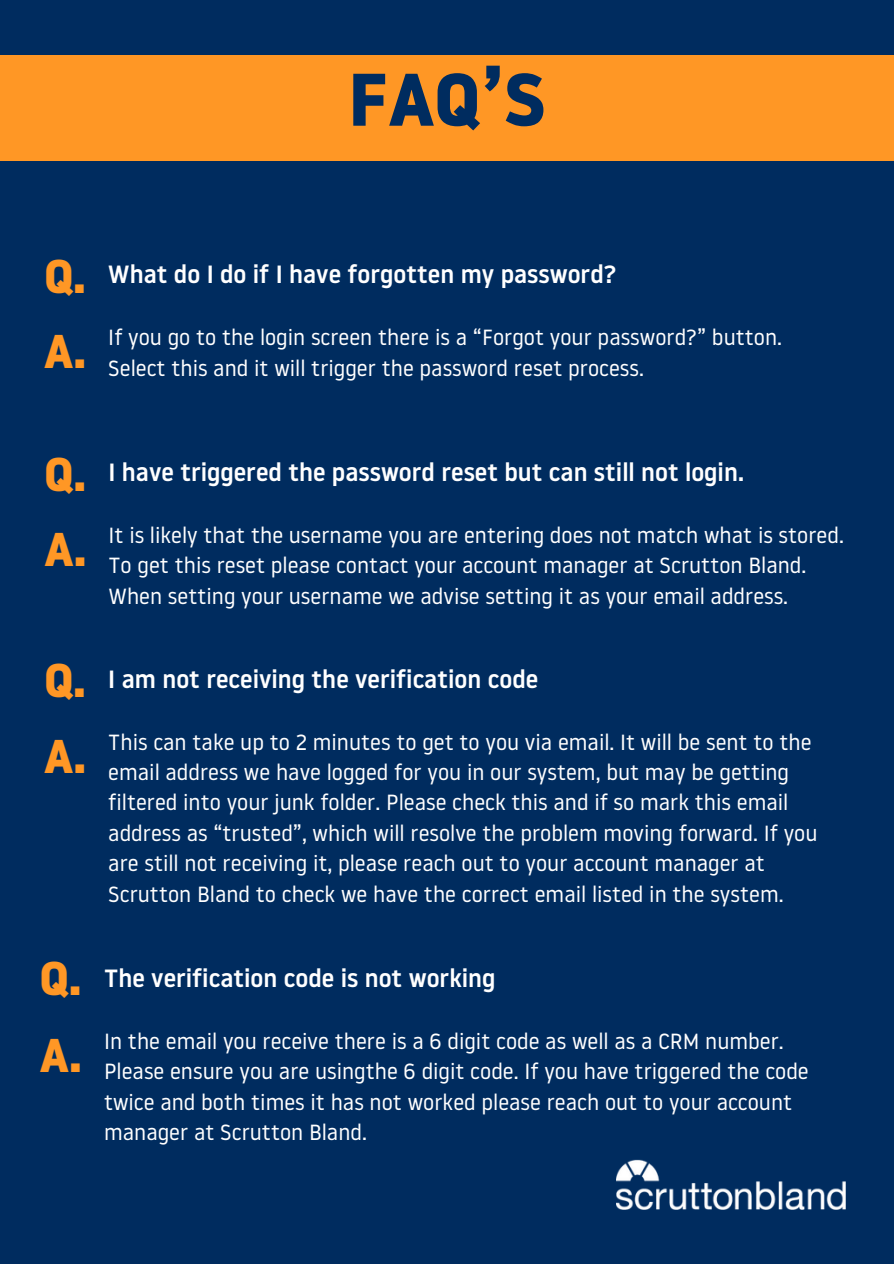
<style>
.page{position:relative;width:894px;height:1264px;background:#fff}
.page>*{position:absolute;margin:0;border:0;box-sizing:border-box;transform-origin:0 0}
.t1{font:700 74.25px "Noway";color:#002c5f}
.t2{font:700 47.25px "Noway";color:#ff9725}
.t3{font:500 24.9px "Noway";color:#fff}
.t4{font:21.9px/30.3px "Noway";color:#fff}
</style>
<div class="page">
<div style="left:0;top:0;width:893px;height:1263px;background:#002c5f"></div>
<img style="left:616px;top:1159px;width:229px;height:50px">
<div style="left:0;top:55px;width:893px;height:106px;background:#ff9725"></div>
<h2 class="t1" style="left:348px;top:70px;width:198px">FAQ’S</h2>
<p class="t2" style="left:44px;top:257px;width:43px">Q.</p>
<h2 class="t2" style="left:44px;top:333px;width:44px">A.</h2>
<h2 class="t3" style="left:108px;top:264px;width:509px">What do I do if I have forgotten my password?</h2>
<h3 class="t4" style="left:108px;top:324px;width:675px">If you go to the login screen there is a “Forgot your password?” button.<br>Select this and it will trigger the password reset process.</h3>
<h2 class="t2" style="left:45px;top:455px;width:43px">Q.</h2>
<h2 class="t2" style="left:44px;top:530px;width:44px">A.</h2>
<p class="t2" style="left:44px;top:661px;width:43px">Q.</p>
<h3 class="t2" style="left:44px;top:737px;width:44px">A.</h3>
<h2 class="t3" style="left:108px;top:462px;width:637px">I have triggered the password reset but can still not login.</h2>
<h2 class="t4" style="left:108px;top:522px;width:736px">It is likely that the username you are entering does not match what is stored.<br>To get this reset please contact your account manager at Scrutton Bland.<br>When setting your username we advise setting it as your email address.</h2>
<h2 class="t3" style="left:108px;top:669px;width:431px">I am not receiving the verification code</h2>
<h3 class="t4" style="left:108px;top:729px;width:710px">This can take up to 2 minutes to get to you via email. It will be sent to the email address we have logged for you in our system, but may be getting filtered into your junk folder. Please check this and if so mark this email address as “trusted”, which will resolve the problem moving forward. If you are still not receiving it, please reach out to your account manager at Scrutton Bland to check we have the correct email listed in the system.</h3>
<p class="t2" style="left:40px;top:959px;width:43px">Q.</p>
<p class="t2" style="left:40px;top:1036px;width:44px">A.</p>
<p class="t3" style="left:104px;top:968px;width:393px">The verification code is not working</p>
<h3 class="t4" style="left:104px;top:1028px;width:706px">In the email you receive there is a 6 digit code as well as a CRM number.<br>Please ensure you are usingthe 6 digit code. If you have triggered the code twice and both times it has not worked please reach out to your account manager at Scrutton Bland.</h3>
</div>
